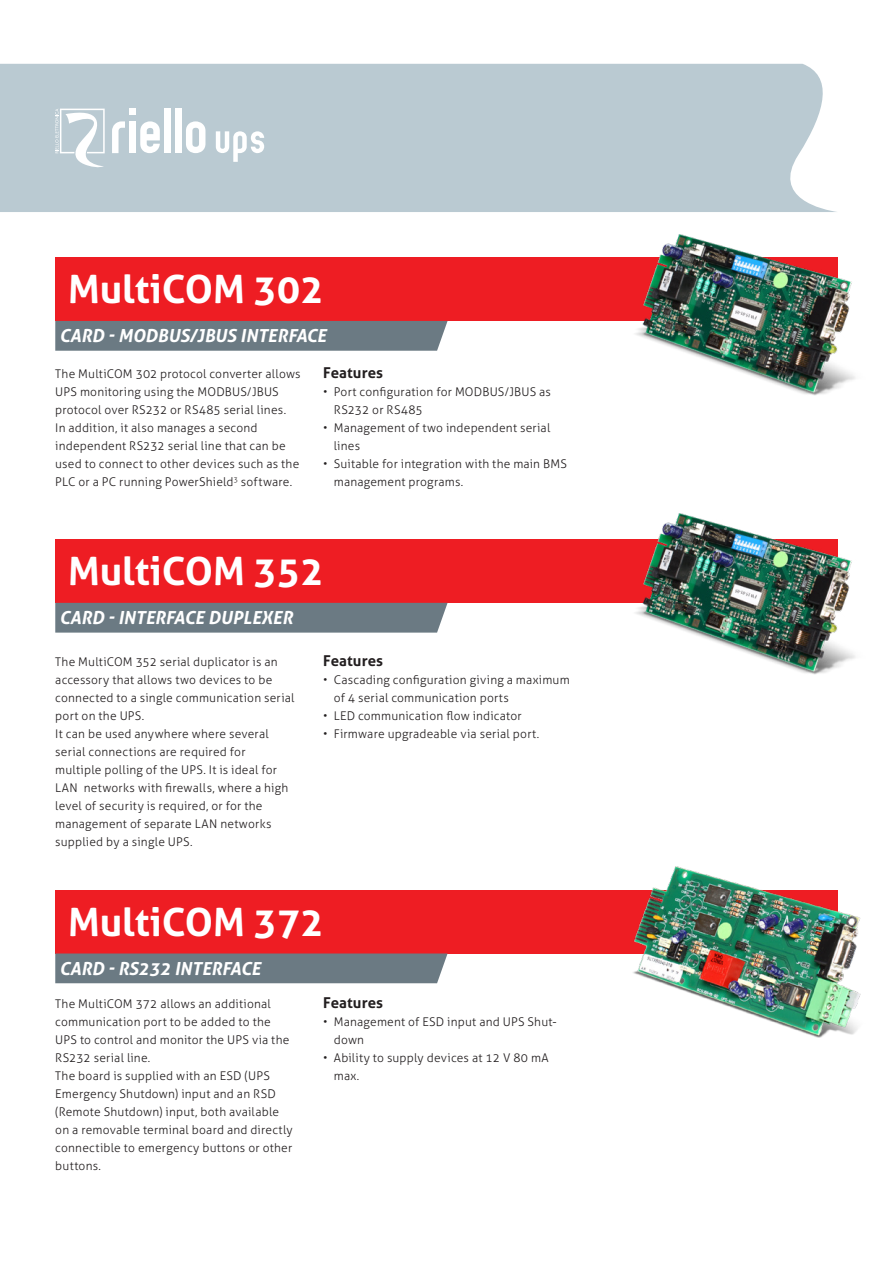
<style>
.page{position:relative;width:893px;height:1263px;background:#fff}
.page>*{position:absolute;margin:0;border:0;box-sizing:border-box;transform-origin:0 0}
.TITOLI_BIG{font:700 39px "Aller";color:#fff}
.TITOLI{font:italic 700 18px "Aller";color:#fff}
.t1{font:700 15px "Aller";letter-spacing:.005em;color:#231f20}
.testo{font:300 12px/18px "Aller";letter-spacing:.015em;color:#231f20}
</style>
<div class="page">
<div style="left:0;top:64px;width:837px;height:148px;background:#bacad2"></div>
<svg style="left:216px;top:131px;width:48px;height:31px"></svg>
<svg style="left:112px;top:121px;width:13px;height:32px"></svg>
<div style="left:129px;top:109px;width:7px;height:6px;background:#fff"></div>
<div style="left:129px;top:121px;width:7px;height:32px;background:#fff"></div>
<svg style="left:140px;top:121px;width:20px;height:32px"></svg>
<div style="left:164px;top:109px;width:7px;height:44px;background:#fff"></div>
<div style="left:175px;top:109px;width:7px;height:44px;background:#fff"></div>
<svg style="left:186px;top:121px;width:19px;height:32px"></svg>
<svg style="left:55px;top:108px;width:50px;height:61px"></svg>
<div style="left:55px;top:257px;width:783px;height:64px;background:#ee1d23"></div>
<img style="left:635px;top:234px;width:220px;height:161px">
<div style="left:55px;top:321px;width:393px;height:30px;background:#6b7a83"></div>
<div style="left:55px;top:539px;width:783px;height:64px;background:#ee1d23"></div>
<img style="left:635px;top:513px;width:220px;height:161px">
<div style="left:55px;top:603px;width:393px;height:30px;background:#6b7a83"></div>
<div style="left:55px;top:890px;width:783px;height:63px;background:#ee1d23"></div>
<img style="left:632px;top:867px;width:229px;height:170px">
<div style="left:55px;top:953px;width:393px;height:30px;background:#6b7a83"></div>
<p class="TITOLI_BIG" style="left:68px;top:265px;width:257px">MultiCOM 302</p>
<p class="TITOLI" style="left:60px;top:325px;width:268px">CARD - MODBUS/JBUS INTERFACE</p>
<p class="testo" style="left:55px;top:365px;width:247px">The MultiCOM 302 protocol converter allows<br>UPS monitoring using the MODBUS/JBUS protocol over RS232 or RS485 serial lines.</p>
<p class="testo" style="left:55px;top:419px;width:246px">In addition, it also manages a second independent RS232 serial line that can be used to connect to other devices such as the PLC or a PC running PowerShield<sup>3</sup> software.</p>
<p class="t1" style="left:323px;top:363px;width:62px">Features</p>
<p class="testo" style="left:334px;top:383px;width:219px;text-indent:-11px">• Port configuration for MODBUS/JBUS as<br>RS232 or RS485</p>
<p class="testo" style="left:334px;top:419px;width:218px;text-indent:-11px">• Management of two independent serial lines</p>
<p class="testo" style="left:334px;top:455px;width:235px;text-indent:-11px">• Suitable for integration with the main BMS management programs.</p>
<p class="TITOLI_BIG" style="left:68px;top:547px;width:257px">MultiCOM 352</p>
<p class="TITOLI" style="left:60px;top:607px;width:235px">CARD - INTERFACE DUPLEXER</p>
<p class="testo" style="left:55px;top:653px;width:241px">The MultiCOM 352 serial duplicator is an accessory that allows two devices to be connected to a single communication serial port on the UPS.</p>
<p class="testo" style="left:55px;top:725px;width:235px">It can be used anywhere where several serial connections are required for multiple polling of the UPS. It is ideal for LAN networks with firewalls, where a high level of security is required, or for the management of separate LAN networks supplied by a single UPS.</p>
<p class="t1" style="left:323px;top:651px;width:62px">Features</p>
<p class="testo" style="left:334px;top:671px;width:237px;text-indent:-11px">• Cascading configuration giving a maximum of 4 serial communication ports</p>
<p class="testo" style="left:323px;top:707px;width:200px">• LED communication flow indicator</p>
<p class="testo" style="left:323px;top:725px;width:218px">• Firmware upgradeable via serial port.</p>
<p class="TITOLI_BIG" style="left:68px;top:898px;width:257px">MultiCOM 372</p>
<p class="TITOLI" style="left:60px;top:957px;width:203px">CARD - RS232 INTERFACE</p>
<p class="testo" style="left:55px;top:995px;width:236px">The MultiCOM 372 allows an additional communication port to be added to the UPS to control and monitor the UPS via the RS232 serial line.</p>
<p class="testo" style="left:55px;top:1067px;width:239px">The board is supplied with an ESD (UPS Emergency Shutdown) input and an RSD (Remote Shutdown) input, both available on a removable terminal board and directly connectible to emergency buttons or other buttons.</p>
<p class="t1" style="left:323px;top:993px;width:62px">Features</p>
<p class="testo" style="left:334px;top:1013px;width:224px;text-indent:-11px">• Management of ESD input and UPS Shut&shy;down</p>
<p class="testo" style="left:334px;top:1049px;width:216px;text-indent:-11px">• Ability to supply devices at 12 V 80 mA max.</p>
</div>
